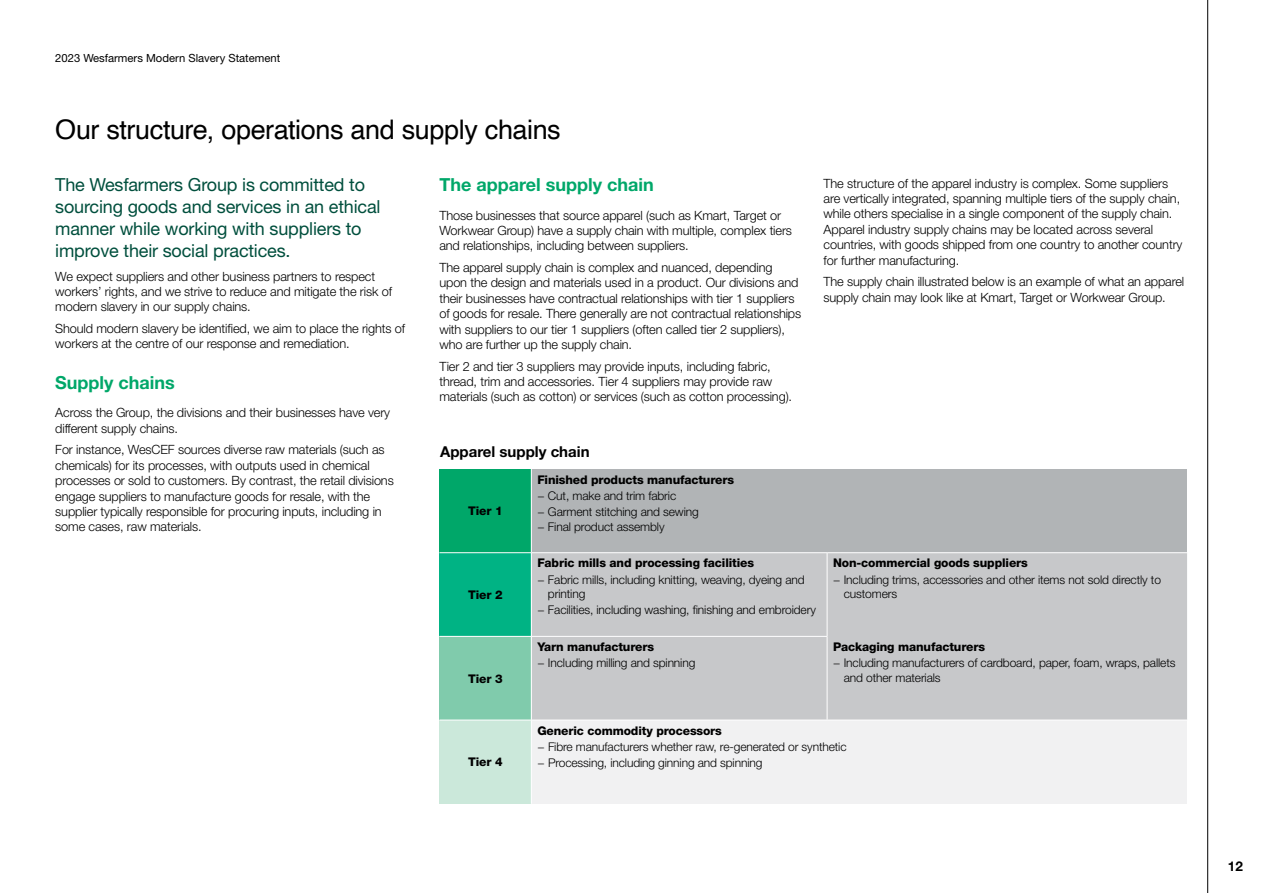
<style>
.page{position:relative;width:1263px;height:893px;background:#fff}
.page>*{position:absolute;margin:0;border:0;box-sizing:border-box;transform-origin:0 0}
.t1{font:27px "Helvetica";letter-spacing:-.015em;color:#000}
.t2{font:18px/21.8px "Helvetica Neue LT Std";letter-spacing:-.01em;color:#004f3d}
.t3{font:700 18px "Helvetica Neue LT Std";color:#00a769}
.t4{font:700 15px "Helvetica Neue LT Std";color:#000}
.t5{font:700 13.5px "Helvetica Neue LT Std";color:#000}
.t6{font:300 12.75px/15.5px "Helvetica Neue LT Std";letter-spacing:-.01em;color:#000}
.t7{font:300 12px/15.6px "Helvetica Neue LT Std";letter-spacing:-.01em;color:#000}
.t8{font:800 12px "Helvetica Neue LT Std";letter-spacing:-.01em;color:#000}
.t9{font:11.25px "Helvetica Neue LT Std";color:#000}
</style>
<div class="page">
<div style="left:439px;top:469px;width:92px;height:84px;background:#00a769"></div>
<div style="left:531px;top:469px;width:656px;height:84px;background:#b1b4b6"></div>
<div style="left:439px;top:553px;width:92px;height:83px;background:#00b384"></div>
<div style="left:532px;top:553px;width:655px;height:167px;background:#c7c8ca"></div>
<div style="left:439px;top:636px;width:92px;height:84px;background:#80cbac"></div>
<div style="left:439px;top:720px;width:92px;height:84px;background:#cbe8da"></div>
<div style="left:531px;top:720px;width:656px;height:84px;background:#f1f1f2"></div>
<hr style="left:531px;top:469px;width:1px;height:83px;background:#fff">
<hr style="left:439px;top:552px;width:92px;height:1px;background:#fff">
<hr style="left:531px;top:552px;width:296px;height:1px;background:#fff">
<hr style="left:827px;top:552px;width:360px;height:1px;background:#fff">
<hr style="left:827px;top:553px;width:1px;height:83px;background:#fff">
<hr style="left:439px;top:636px;width:92px;height:1px;background:#fff">
<hr style="left:531px;top:636px;width:296px;height:1px;background:#fff">
<hr style="left:827px;top:637px;width:1px;height:83px;background:#fff">
<hr style="left:439px;top:720px;width:92px;height:1px;background:#fff">
<hr style="left:531px;top:720px;width:296px;height:1px;background:#fff">
<hr style="left:531px;top:720px;width:1px;height:84px;background:#fff">
<hr style="left:827px;top:720px;width:360px;height:1px;background:#fff">
<hr style="left:1207px;top:0;width:1px;height:893px;background:#000">
<p class="t9" style="left:55px;top:51px;width:227px">2023 Wesfarmers Modern Slavery Statement</p>
<h1 class="t1" style="left:55px;top:109px;width:507px">Our structure, operations and supply chains</h1>
<h2 class="t2" style="left:55px;top:174px;width:327px">The Wesfarmers Group is committed to sourcing goods and services in an ethical manner while working with suppliers to improve their social practices.</h2>
<p class="t6" style="left:55px;top:268px;width:338px">We expect suppliers and other business partners to respect workers’ rights, and we strive to reduce and mitigate the risk of modern slavery in our supply chains.</p>
<p class="t6" style="left:55px;top:321px;width:351px">Should modern slavery be identified, we aim to place the rights of workers at the centre of our response and remediation.</p>
<h2 class="t3" style="left:55px;top:372px;width:121px">Supply chains</h2>
<p class="t6" style="left:55px;top:405px;width:336px">Across the Group, the divisions and their businesses have very different supply chains.</p>
<p class="t6" style="left:55px;top:442px;width:340px">For instance, WesCEF sources diverse raw materials (such as chemicals) for its processes, with outputs used in chemical processes or sold to customers. By contrast, the retail divisions engage suppliers to manufacture goods for resale, with the supplier typically responsible for procuring inputs, including in some cases, raw materials.</p>
<h2 class="t3" style="left:439px;top:174px;width:216px">The apparel supply chain</h2>
<p class="t6" style="left:439px;top:207px;width:354px">Those businesses that source apparel (such as Kmart, Target or<br>Workwear Group) have a supply chain with multiple, complex tiers and relationships, including between suppliers.</p>
<p class="t6" style="left:439px;top:260px;width:363px">The apparel supply chain is complex and nuanced, depending upon the design and materials used in a product. Our divisions and their businesses have contractual relationships with tier 1 suppliers of goods for resale. There generally are not contractual relationships with suppliers to our tier 1 suppliers (often called tier 2 suppliers), who are further up the supply chain.</p>
<p class="t6" style="left:439px;top:358px;width:354px">Tier 2 and tier 3 suppliers may provide inputs, including fabric, thread, trim and accessories. Tier 4 suppliers may provide raw materials (such as cotton) or services (such as cotton processing).</p>
<p class="t4" style="left:440px;top:443px;width:151px">Apparel supply chain</p>
<p class="t8" style="left:468px;top:504px;width:36px">Tier 1</p>
<p class="t8" style="left:537px;top:472px;width:198px">Finished products manufacturers</p>
<p class="t7" style="left:537px;top:488px;width:163px">− Cut, make and trim fabric<br>− Garment stitching and sewing − Final product assembly</p>
<p class="t6" style="left:823px;top:175px;width:360px">The structure of the apparel industry is complex. Some suppliers are vertically integrated, spanning multiple tiers of the supply chain, while others specialise in a single component of the supply chain.<br>Apparel industry supply chains may be located across several countries, with goods shipped from one country to another country for further manufacturing.</p>
<p class="t6" style="left:823px;top:274px;width:362px">The supply chain illustrated below is an example of what an apparel supply chain may look like at Kmart, Target or Workwear Group.</p>
<p class="t8" style="left:468px;top:587px;width:36px">Tier 2</p>
<p class="t8" style="left:468px;top:671px;width:36px">Tier 3</p>
<p class="t8" style="left:468px;top:755px;width:36px">Tier 4</p>
<p class="t8" style="left:537px;top:556px;width:218px">Fabric mills and processing facilities</p>
<p class="t7" style="left:548px;top:572px;width:258px;line-height:14.2px;text-indent:-11px">− Fabric mills, including knitting, weaving, dyeing and printing</p>
<p class="t7" style="left:537px;top:601px;width:280px">− Facilities, including washing, finishing and embroidery</p>
<p class="t8" style="left:537px;top:639px;width:118px">Yarn manufacturers</p>
<p class="t7" style="left:537px;top:655px;width:160px">− Including milling and spinning</p>
<p class="t8" style="left:833px;top:556px;width:196px">Non-commercial goods suppliers</p>
<p class="t7" style="left:844px;top:572px;width:319px;line-height:14.2px;text-indent:-11px">− Including trims, accessories and other items not sold directly to customers</p>
<p class="t8" style="left:833px;top:639px;width:153px">Packaging manufacturers</p>
<p class="t7" style="left:844px;top:656px;width:333px;line-height:14.2px;text-indent:-11px">− Including manufacturers of cardboard, paper, foam, wraps, pallets and other materials</p>
<p class="t8" style="left:537px;top:723px;width:186px">Generic commodity processors</p>
<p class="t7" style="left:537px;top:739px;width:311px">− Fibre manufacturers whether raw, re-generated or synthetic − Processing, including ginning and spinning</p>
<p class="t5" style="left:1228px;top:858px;width:17px">12</p>
</div>
